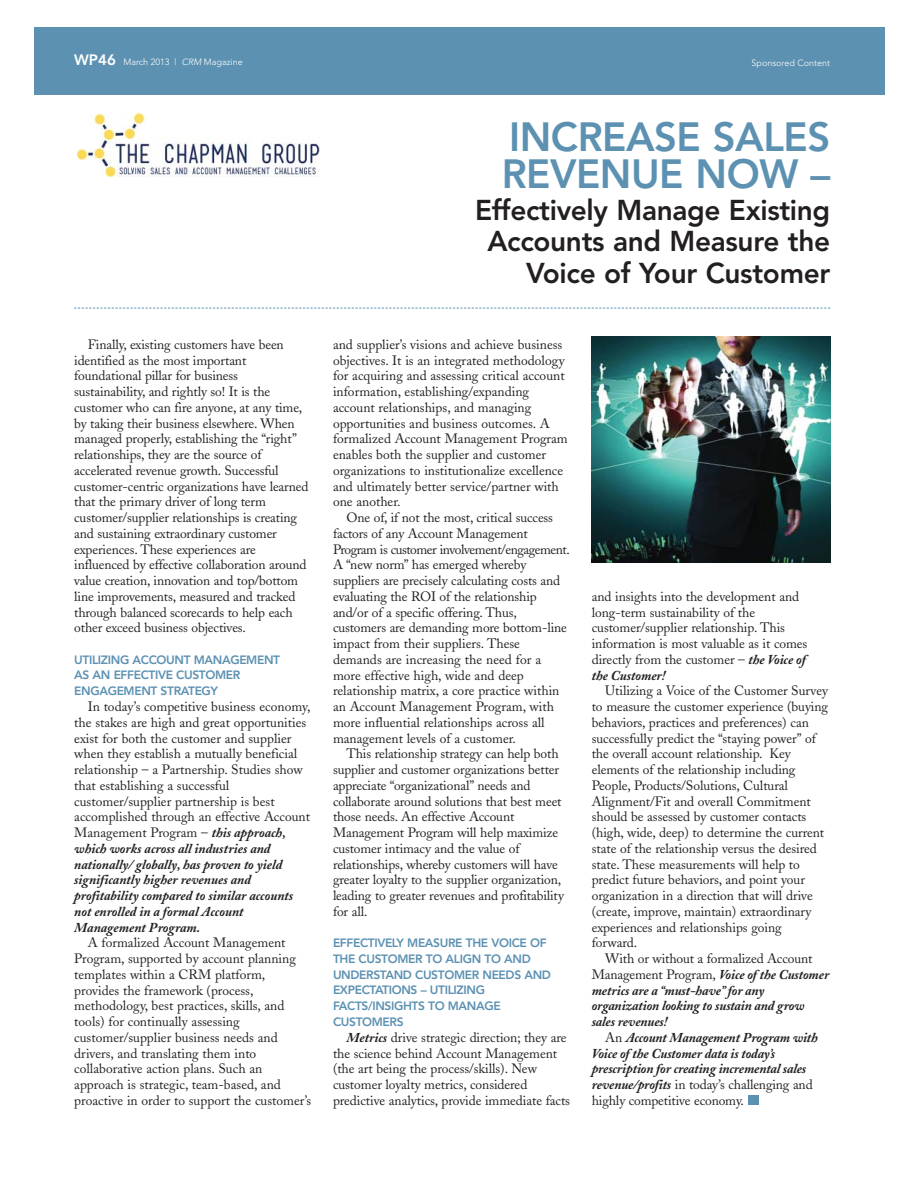
<style>
.page{position:relative;width:918px;height:1188px;background:#fff}
.page>*{position:absolute;margin:0;border:0;box-sizing:border-box;transform-origin:0 0}
.t1{font:800 40.5px/37.5px "Avenir";letter-spacing:-.01em;color:#5c91b2}
.t2{font:800 28.5px/31.5px "Avenir";letter-spacing:-.01em;color:#231f20;text-align:right}
.t3{font:13.5px/15.8px "Adobe Caslon";letter-spacing:-.005em;color:#231f20}
.t4{font:italic 700 13.5px/15.8px "Adobe Caslon";letter-spacing:-.01em;color:#231f20}
.t5{font:800 12px/15.8px "Avenir";letter-spacing:-.03em;color:#5c91b2}
.t6{font:300 9px "Avenir";color:#fff}
.s1{font-weight:800;font-size:15px}
.s2{font-style:italic}
.s3{font-weight:700;font-style:italic}
.s4{font-weight:400;font-style:normal}
</style>
<div class="page">
<div style="left:34px;top:27px;width:850px;height:67px;background:#5c91b2"></div>
<div style="left:749px;top:1095px;width:10px;height:10px;background:#5c91b2"></div>
<svg style="left:74px;top:308px;width:756px;height:1px"></svg>
<img style="left:77px;top:114px;width:243px;height:62px">
<img style="left:592px;top:337px;width:238px;height:225px">
<p class="t6" style="left:74px;top:59px;width:170px"><span class="s1">WP46</span> March 2013 | <span class="s2">CRM</span> Magazine</p>
<p class="t6" style="left:752px;top:59px;width:80px">Sponsored Content</p>
<h1 class="t1" style="left:502px;top:121px;width:330px">INCREASE SALES<br>REVENUE NOW –</h1>
<h2 class="t2" style="left:475px;top:197px;width:357px">Effectively Manage Existing<br>Accounts and Measure the<br>Voice of Your Customer</h2>
<p class="t3" style="left:74px;top:338px;width:236px;text-indent:14px">Finally, existing customers have been identified as the most important foundational pillar for business sustainability, and rightly so! It is the customer who can fire anyone, at any time, by taking their business elsewhere. When managed properly, establishing the “right” relationships, they are the source of accelerated revenue growth. Successful customer-centric organizations have learned that the primary driver of long term customer/supplier relationships is creating and sustaining extraordinary customer experiences. These experiences are influenced by effective collaboration around value creation, innovation and top/bottom line improvements, measured and tracked through balanced scorecards to help each other exceed business objectives.</p>
<p class="t5" style="left:74px;top:653px;width:207px">UTILIZING ACCOUNT MANAGEMENT<br>AS AN EFFECTIVE CUSTOMER<br>ENGAGEMENT STRATEGY</p>
<p class="t3" style="left:74px;top:700px;width:238px;text-indent:14px">In today’s competitive business economy, the stakes are high and great opportunities exist for both the customer and supplier when they establish a mutually beneficial relationship – a Partnership. Studies show that establishing a successful customer/supplier partnership is best accomplished through an effective Account Management Program – <span class="s3">this approach, which works across all industries and nationally/ globally, has proven to yield significantly higher revenues and profitability compared to similar accounts not enrolled in a formal Account Management Program.</span></p>
<p class="t3" style="left:74px;top:936px;width:239px;text-indent:14px">A formalized Account Management Program, supported by account planning templates within a CRM platform, provides the framework (process, methodology, best practices, skills, and tools) for continually assessing customer/supplier business needs and drivers, and translating them into collaborative action plans. Such an approach is strategic, team-based, and proactive in order to support the customer’s</p>
<p class="t3" style="left:333px;top:338px;width:236px">and supplier’s visions and achieve business objectives. It is an integrated methodology for acquiring and assessing critical account information, establishing/expanding account relationships, and managing opportunities and business outcomes. A formalized Account Management Program enables both the supplier and customer organizations to institutionalize excellence and ultimately better service/partner with one another.</p>
<p class="t3" style="left:333px;top:511px;width:238px;text-indent:14px">One of, if not the most, critical success factors of any Account Management Program is customer involvement/engagement.<br>A “new norm” has emerged whereby suppliers are precisely calculating costs and evaluating the ROI of the relationship and/or of a specific offering. Thus, customers are demanding more bottom-line impact from their suppliers. These demands are increasing the need for a more effective high, wide and deep relationship matrix, a core practice within an Account Management Program, with more influential relationships across all management levels of a customer.</p>
<p class="t3" style="left:333px;top:748px;width:232px;text-indent:14px">This relationship strategy can help both supplier and customer organizations better appreciate “organizational” needs and collaborate around solutions that best meet those needs. An effective Account Management Program will help maximize customer intimacy and the value of relationships, whereby customers will have greater loyalty to the supplier organization, leading to greater revenues and profitability for all.</p>
<p class="t5" style="left:333px;top:936px;width:220px">EFFECTIVELY MEASURE THE VOICE OF<br>THE CUSTOMER TO ALIGN TO AND<br>UNDERSTAND CUSTOMER NEEDS AND<br>EXPECTATIONS – UTILIZING<br>FACTS/INSIGHTS TO MANAGE<br>CUSTOMERS</p>
<p class="t3" style="left:333px;top:1031px;width:239px;text-indent:14px"><span class="s3">Metrics</span> drive strategic direction; they are the science behind Account Management (the art being the process/skills). New customer loyalty metrics, considered predictive analytics, provide immediate facts</p>
<p class="t3" style="left:592px;top:590px;width:217px">and insights into the development and long-term sustainability of the customer/supplier relationship. This information is most valuable as it comes directly from the customer – <span class="s3">the Voice of the Customer!</span></p>
<p class="t3" style="left:592px;top:684px;width:238px;text-indent:14px">Utilizing a Voice of the Customer Survey to measure the customer experience (buying behaviors, practices and preferences) can successfully predict the “staying power” of the overall account relationship. Key elements of the relationship including People, Products/Solutions, Cultural Alignment/Fit and overall Commitment should be assessed by customer contacts (high, wide, deep) to determine the current state of the relationship versus the desired state. These measurements will help to predict future behaviors, and point your organization in a direction that will drive (create, improve, maintain) extraordinary experiences and relationships going forward.</p>
<p class="t4" style="left:592px;top:952px;width:239px;text-indent:14px"><span class="s4">With or without a formalized Account Management Program,</span> Voice of the Customer metrics are a “must-have” for any organization looking to sustain and grow sales revenues!</p>
<p class="t4" style="left:592px;top:1031px;width:228px;text-indent:14px"><span class="s4">An</span> Account Management Program with Voice of the Customer data is today’s prescription for creating incremental sales revenue/profits <span class="s4">in today’s challenging and highly competitive economy.</span></p>
</div>
